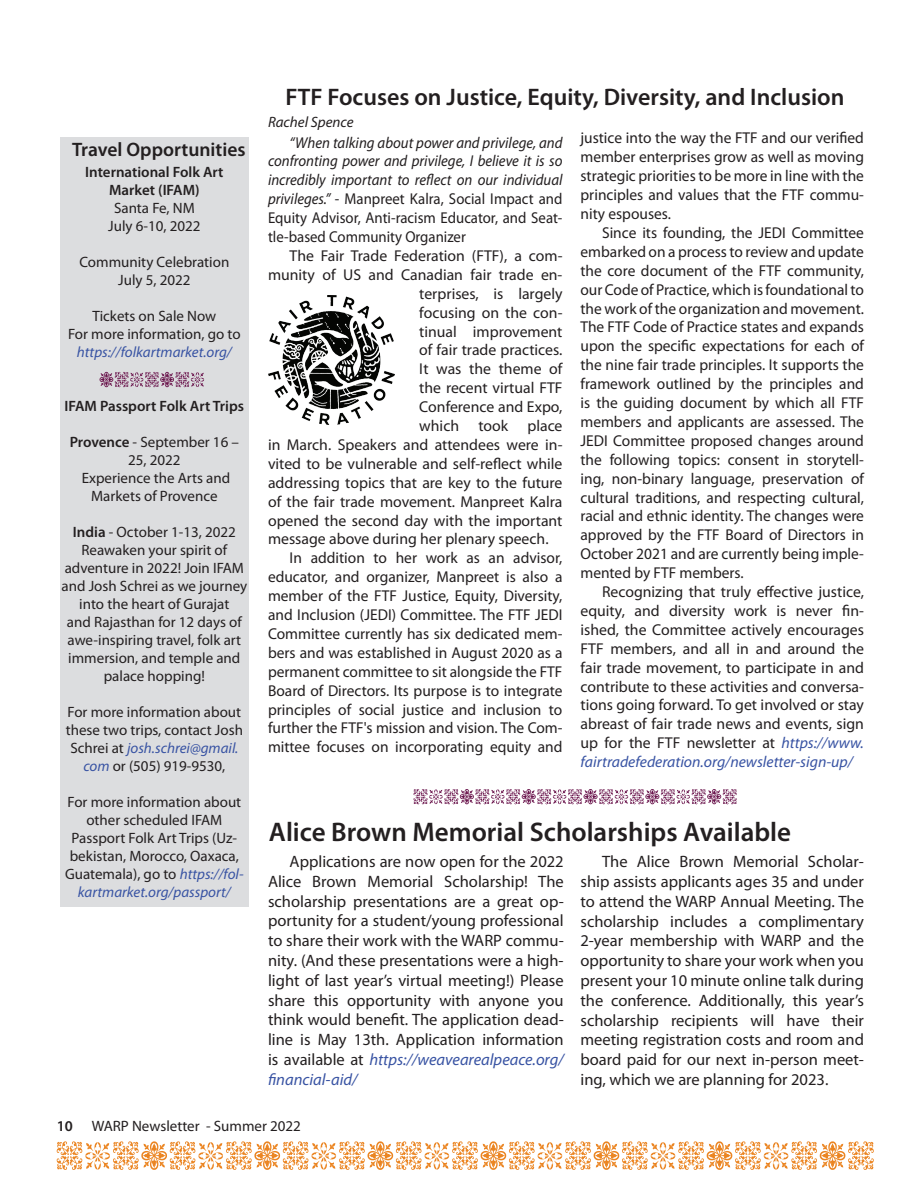
<style>
.page{position:relative;width:918px;height:1188px;background:#fff}
.page>*{position:absolute;margin:0;border:0;box-sizing:border-box;transform-origin:0 0}
.t1{font:600 27px "Myriad Pro";color:#231f20}
.t2{font:600 24px "Myriad Pro";color:#231f20}
.t3{font:600 19.5px "Myriad Pro";color:#231f20}
.t4{font:16.5px/19.8px "Myriad Pro";color:#231f20;text-align:justify}
.t5{font:15.75px/18.9px "Myriad Pro";color:#231f20;text-align:justify}
.t6{font:italic 15.75px/18.9px "Myriad Pro";color:#231f20;text-align:justify;scale:.94 1}
.t7{font:15px/18px "Myriad Pro";color:#231f20;text-align:center}
.t8{font:600 15px/18px "Myriad Pro";color:#231f20;text-align:center}
.t9{font:italic 15px "Myriad Pro";color:#3853a3}
.t10{font:italic 15px "Myriad Pro";color:#231f20}
.s1{font-weight:600}
.s2{font-style:italic;color:#3853a3}
.s3{font-style:normal}
</style>
<div class="page">
<svg style="left:57px;top:1141px;width:817px;height:29px"></svg>
<div style="left:60px;top:137px;width:189px;height:770px;background:#dcdddf"></div>
<svg style="left:100px;top:372px;width:104px;height:15px"></svg>
<svg style="left:414px;top:789px;width:323px;height:15px"></svg>
<img style="left:268px;top:295px;width:127px;height:130px">
<p class="t3" style="left:72px;top:137px;width:175px">Travel Opportunities</p>
<p class="t8" style="left:85px;top:163px;width:140px">International Folk Art<br>Market (IFAM)</p>
<p class="t7" style="left:108px;top:199px;width:94px">Santa Fe, NM<br>July 6-10, 2022</p>
<p class="t7" style="left:79px;top:253px;width:151px">Community Celebration<br>July 5, 2022</p>
<p class="t7" style="left:68px;top:307px;width:174px">Tickets on Sale Now<br>For more information, go to</p>
<p class="t9" style="left:77px;top:343px;width:156px">https://folkartmarket.org/</p>
<p class="t8" style="left:65px;top:397px;width:181px">IFAM Passport Folk Art Trips</p>
<p class="t7" style="left:70px;top:433px;width:171px"><span class="s1">Provence</span> - September 16 –<br>25, 2022<br>Experience the Arts and<br>Markets of Provence</p>
<p class="t7" style="left:62px;top:523px;width:187px"><span class="s1">India</span> - October 1-13, 2022<br>Reawaken your spirit of adventure in 2022! Join IFAM and Josh Schrei as we journey into the heart of Gurajat<br>and Rajasthan for 12 days of awe-inspiring travel, folk art immersion, and temple and palace hopping!</p>
<p class="t7" style="left:66px;top:703px;width:179px">For more information about these two trips, contact Josh<br>Schrei at <span class="s2">josh.schrei@gmail. com</span> or (505) 919-9530,</p>
<p class="t7" style="left:65px;top:793px;width:180px">For more information about other scheduled IFAM<br>Passport Folk Art Trips (Uz&shy;bekistan, Morocco, Oaxaca,<br>Guatemala), go to <span class="s2">https://fol&shy;kartmarket.org/passport/</span></p>
<h2 class="t2" style="left:286px;top:82px;width:560px">FTF Focuses on Justice, Equity, Diversity, and Inclusion</h2>
<p class="t10" style="left:268px;top:113px;width:87px">Rachel Spence</p>
<p class="t5" style="left:581px;top:128px;width:285px">justice into the way the FTF and our verified member enterprises grow as well as moving strategic priorities to be more in line with the principles and values that the FTF commu&shy;nity espouses.</p>
<p class="t5" style="left:581px;top:223px;width:285px;text-indent:22px">Since its founding, the JEDI Committee embarked on a process to review and update the core document of the FTF community, our Code of Practice, which is foundational to the work of the organization and movement.<br>The FTF Code of Practice states and expands upon the specific expectations for each of the nine fair trade principles. It supports the framework outlined by the principles and is the guiding document by which all FTF members and applicants are assessed. The JEDI Committee proposed changes around the following topics: consent in storytell&shy;ing, non-binary language, preservation of cultural traditions, and respecting cultural, racial and ethnic identity. The changes were approved by the FTF Board of Directors in October 2021 and are currently being imple&shy;mented by FTF members.</p>
<p class="t5" style="left:581px;top:582px;width:285px;text-indent:22px">Recognizing that truly effective justice, equity, and diversity work is never fin&shy;ished, the Committee actively encourages FTF members, and all in and around the fair trade movement, to participate in and contribute to these activities and conversa&shy;tions going forward. To get involved or stay abreast of fair trade news and events, sign up for the FTF newsletter at <span class="s2">https://www. fairtradefederation.org/newsletter-sign-up/</span></p>
<p class="t6" style="left:268px;top:133px;width:315px;text-indent:22px">“When talking about power and privilege, and confronting power and privilege, I believe it is so incredibly important to reflect on our individual privileges.” <span class="s3">- Manpreet Kalra, Social Impact and Equity Advisor, Anti-racism Educator, and Seat&shy;tle-based Community Organizer</span></p>
<p class="t5" style="left:290px;top:246px;width:274px">The Fair Trade Federation (FTF), a com-</p>
<p class="t5" style="left:268px;top:265px;width:296px">munity of US and Canadian fair trade en-</p>
<p class="t5" style="left:419px;top:284px;width:145px">terprises, is largely</p>
<p class="t5" style="left:419px;top:303px;width:145px">focusing on the con-</p>
<p class="t5" style="left:419px;top:322px;width:145px">tinual improvement</p>
<p class="t5" style="left:419px;top:340px;width:145px">of fair trade practices.</p>
<p class="t5" style="left:419px;top:359px;width:145px">It was the theme of</p>
<p class="t5" style="left:419px;top:378px;width:145px">the recent virtual FTF</p>
<p class="t5" style="left:419px;top:397px;width:145px">Conference and Expo,</p>
<p class="t5" style="left:419px;top:416px;width:145px">which took place</p>
<p class="t5" style="left:268px;top:435px;width:296px">in March. Speakers and attendees were in-</p>
<p class="t5" style="left:268px;top:454px;width:296px">vited to be vulnerable and self-reflect while</p>
<p class="t5" style="left:268px;top:473px;width:296px">addressing topics that are key to the future</p>
<p class="t5" style="left:268px;top:492px;width:296px">of the fair trade movement. Manpreet Kalra</p>
<p class="t5" style="left:268px;top:511px;width:296px">opened the second day with the important</p>
<p class="t5" style="left:268px;top:529px;width:282px">message above during her plenary speech.</p>
<p class="t5" style="left:290px;top:548px;width:274px">In addition to her work as an advisor,</p>
<p class="t5" style="left:268px;top:567px;width:296px">educator, and organizer, Manpreet is also a</p>
<p class="t5" style="left:268px;top:586px;width:296px">member of the FTF Justice, Equity, Diversity,</p>
<p class="t5" style="left:268px;top:605px;width:296px">and Inclusion (JEDI) Committee. The FTF JEDI</p>
<p class="t5" style="left:268px;top:624px;width:296px">Committee currently has six dedicated mem-</p>
<p class="t5" style="left:268px;top:643px;width:296px">bers and was established in August 2020 as a</p>
<p class="t5" style="left:268px;top:662px;width:296px">permanent committee to sit alongside the FTF</p>
<p class="t5" style="left:268px;top:681px;width:296px">Board of Directors. Its purpose is to integrate</p>
<p class="t5" style="left:268px;top:700px;width:296px">principles of social justice and inclusion to</p>
<p class="t5" style="left:268px;top:718px;width:296px">further the FTF's mission and vision. The Com-</p>
<p class="t5" style="left:268px;top:737px;width:296px">mittee focuses on incorporating equity and</p>
<h1 class="t1" style="left:269px;top:814px;width:524px">Alice Brown Memorial Scholarships Available</h1>
<p class="t4" style="left:268px;top:851px;width:297px;text-indent:22px">Applications are now open for the 2022<br>Alice Brown Memorial Scholarship! The scholarship presentations are a great op&shy;portunity for a student/young professional to share their work with the WARP commu&shy;nity. (And these presentations were a high&shy;light of last year’s virtual meeting!) Please share this opportunity with anyone you think would benefit. The application dead&shy;line is May 13th. Application information is available at <span class="s2">https://weavearealpeace.org/ financial-aid/</span></p>
<p class="t4" style="left:580px;top:852px;width:285px;text-indent:22px">The Alice Brown Memorial Scholar&shy;ship assists applicants ages 35 and under to attend the WARP Annual Meeting. The scholarship includes a complimentary 2-year membership with WARP and the opportunity to share your work when you present your 10 minute online talk during the conference. Additionally, this year’s scholarship recipients will have their meeting registration costs and room and board paid for our next in-person meet&shy;ing, which we are planning for 2023.</p>
<p class="t7" style="left:57px;top:1117px;width:246px"><span class="s1">10</span> WARP Newsletter - Summer 2022</p>
</div>
